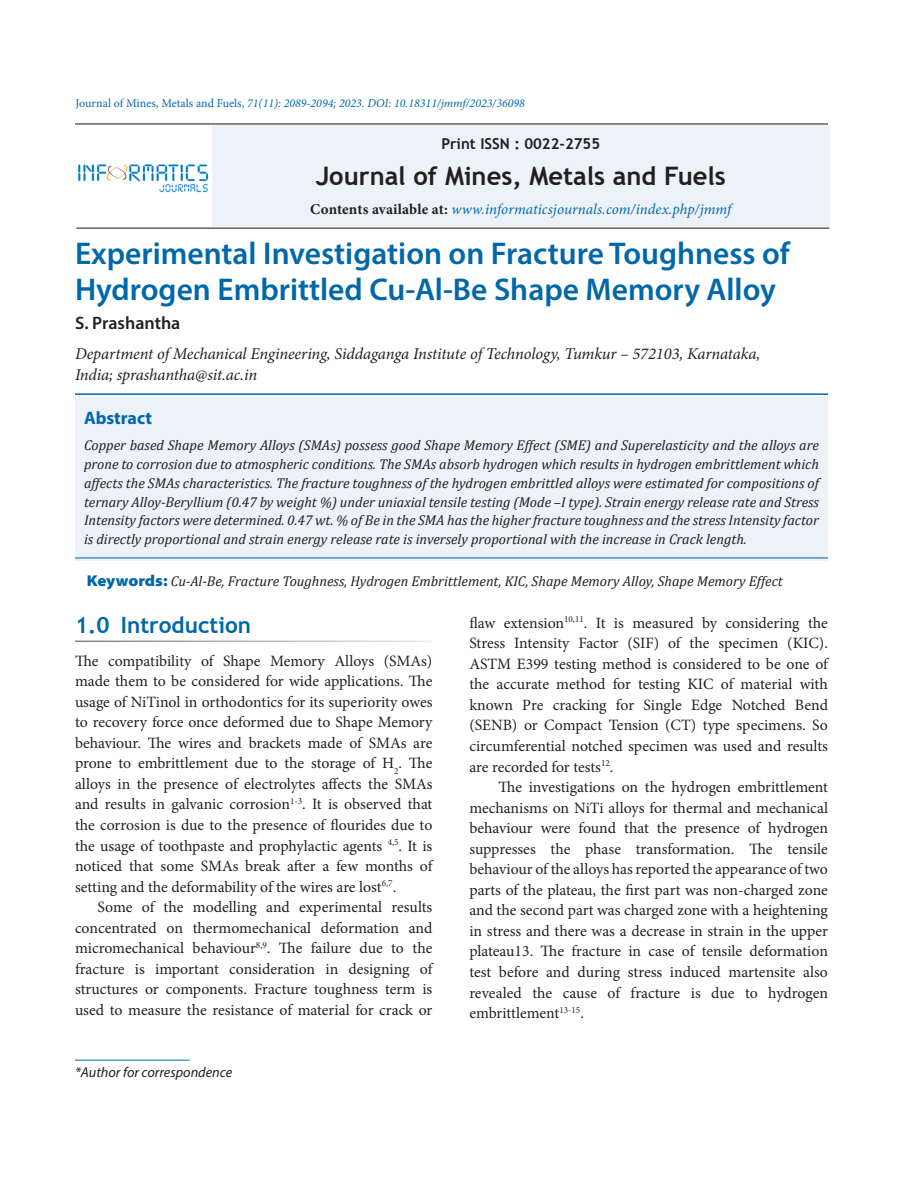
<style>
.page{position:relative;width:918px;height:1188px;background:#fff}
.page>*{position:absolute;margin:0;border:0;box-sizing:border-box;transform-origin:0 0}
.AT{font:600 31.5px/36px "Myriad Pro";color:#0068a9}
.Abs_Text1{font:700 25.5px "Trebuchet MS";color:#231f20}
.t1{font:700 22.5px "Trebuchet MS";color:#0068a9}
.Author{font:600 18px "Myriad Pro";color:#231f20}
.Abs_Head{font:700 18px "Myriad Pro";color:#0068a9}
.Affiliation{font:italic 16.5px/21px "Minion Pro";letter-spacing:-.01em;color:#231f20}
.Text_Ind{font:15.75px/20.5px "Minion Pro";letter-spacing:-.005em;color:#231f20;text-align:justify}
.Text{font:15.75px/20.5px "Minion Pro";letter-spacing:-.005em;color:#231f20;text-align:justify}
.Abs_Text1-2{font:italic 15px "Minion Pro";color:#0069aa}
.Abs_Text1-3{font:700 15px "Trebuchet MS";color:#231f20}
.Abs_Text1-4{font:italic 14.25px/18.8px "Cambria";color:#231f20;text-align:justify}
.Keyword{font:italic 14.25px "Cambria";color:#231f20}
.Footnote1{font:italic 14.25px "Myriad Pro";color:#231f20}
.t2{font:italic 12px "Minion Pro";color:#006aaa}
.s1{font-style:normal}
.s2{font-weight:700;font-style:normal;color:#231f20}
.s3{font-family:"Myriad Pro";font-weight:900;font-style:normal;font-stretch:semi-expanded;font-size:15.75px;color:#0068a9}
</style>
<div class="page">
<div style="left:75px;top:396px;width:753px;height:164px;background:#edf2f8"></div>
<hr style="left:75px;top:558px;width:753px;height:1px;background:#0068a9">
<hr style="left:75px;top:1060px;width:115px;height:1px;background:#0068a9">
<hr style="left:75px;top:393px;width:753px;height:2px;background:#0068a9">
<div style="left:212px;top:124px;width:617px;height:103px;background:#edf2f8"></div>
<img style="left:78px;top:164px;width:131px;height:29px">
<hr style="left:75px;top:123px;width:753px;height:2px;background:#636366">
<hr style="left:76px;top:227px;width:753px;height:2px;background:#636366">
<p class="t2" style="left:76px;top:95px;width:451px"><span class="s1">Journal of Mines, Metals and Fuels,</span> 71(11): 2089-2094; 2023. DOI: 10.18311/jmmf/2023/36098</p>
<p class="Abs_Text1-3" style="left:441px;top:134px;width:160px">Print ISSN : 0022-2755</p>
<p class="Abs_Text1" style="left:316px;top:160px;width:412px">Journal of Mines, Metals and Fuels</p>
<p class="Abs_Text1-2" style="left:310px;top:199px;width:423px"><span class="s2">Contents available at:</span> www.informaticsjournals.com/index.php/jmmf</p>
<p class="AT" style="left:75px;top:235px;width:717px">Experimental Investigation on Fracture Toughness of<br>Hydrogen Embrittled Cu-Al-Be Shape Memory Alloy</p>
<p class="Author" style="left:75px;top:311px;width:107px">S. Prashantha</p>
<p class="Affiliation" style="left:75px;top:343px;width:687px">Department of Mechanical Engineering, Siddaganga Institute of Technology, Tumkur – 572103, Karnataka,<br>India; sprashantha@sit.ac.in</p>
<p class="Abs_Head" style="left:84px;top:406px;width:70px">Abstract</p>
<p class="Abs_Text1-4" style="left:84px;top:435px;width:737px">Copper based Shape Memory Alloys (SMAs) possess good Shape Memory Effect (SME) and Superelasticity and the alloys are prone to corrosion due to atmospheric conditions. The SMAs absorb hydrogen which results in hydrogen embrittlement which affects the SMAs characteristics. The fracture toughness of the hydrogen embrittled alloys were estimated for compositions of ternary Alloy-Beryllium (0.47 by weight %) under uniaxial tensile testing (Mode –I type). Strain energy release rate and Stress Intensity factors were determined. 0.47 wt. % of Be in the SMA has the higher fracture toughness and the stress Intensity factor is directly proportional and strain energy release rate is inversely proportional with the increase in Crack length.</p>
<p class="Keyword" style="left:87px;top:571px;width:698px"><span class="s3">Keywords:</span> Cu-Al-Be, Fracture Toughness, Hydrogen Embrittlement, KIC, Shape Memory Alloy, Shape Memory Effect</p>
<h1 class="t1" style="left:75px;top:611px;width:178px">1.0 Introduction</h1>
<p class="Text" style="left:75px;top:650px;width:359px">The compatibility of Shape Memory Alloys (SMAs) made them to be considered for wide applications. The usage of NiTinol in orthodontics for its superiority owes to recovery force once deformed due to Shape Memory behaviour. The wires and brackets made of SMAs are prone to embrittlement due to the storage of H<sub>2</sub>. The alloys in the presence of electrolytes affects the SMAs and results in galvanic corrosion<sup>1-3</sup>. It is observed that the corrosion is due to the presence of flourides due to the usage of toothpaste and prophylactic agents <sup>4,5</sup>. It is noticed that some SMAs break after a few months of setting and the deformability of the wires are lost<sup>6,7</sup>.</p>
<p class="Text_Ind" style="left:75px;top:897px;width:359px;text-indent:22px">Some of the modelling and experimental results concentrated on thermomechanical deformation and micromechanical behaviour<sup>8,9</sup>. The failure due to the fracture is important consideration in designing of structures or components. Fracture toughness term is used to measure the resistance of material for crack or</p>
<p class="Footnote1" style="left:75px;top:1063px;width:159px">*Author for correspondence</p>
<p class="Text_Ind" style="left:469px;top:612px;width:360px">flaw extension<sup>10,11</sup>. It is measured by considering the Stress Intensity Factor (SIF) of the specimen (KIC).<br>ASTM E399 testing method is considered to be one of the accurate method for testing KIC of material with known Pre cracking for Single Edge Notched Bend (SENB) or Compact Tension (CT) type specimens. So circumferential notched specimen was used and results are recorded for tests<sup>12</sup>.</p>
<p class="Text_Ind" style="left:469px;top:777px;width:360px;text-indent:29px">The investigations on the hydrogen embrittlement mechanisms on NiTi alloys for thermal and mechanical behaviour were found that the presence of hydrogen suppresses the phase transformation. The tensile behaviour of the alloys has reported the appearance of two parts of the plateau, the first part was non-charged zone and the second part was charged zone with a heightening in stress and there was a decrease in strain in the upper plateau13. The fracture in case of tensile deformation test before and during stress induced martensite also revealed the cause of fracture is due to hydrogen embrittlement<sup>13-15</sup>.</p>
</div>
